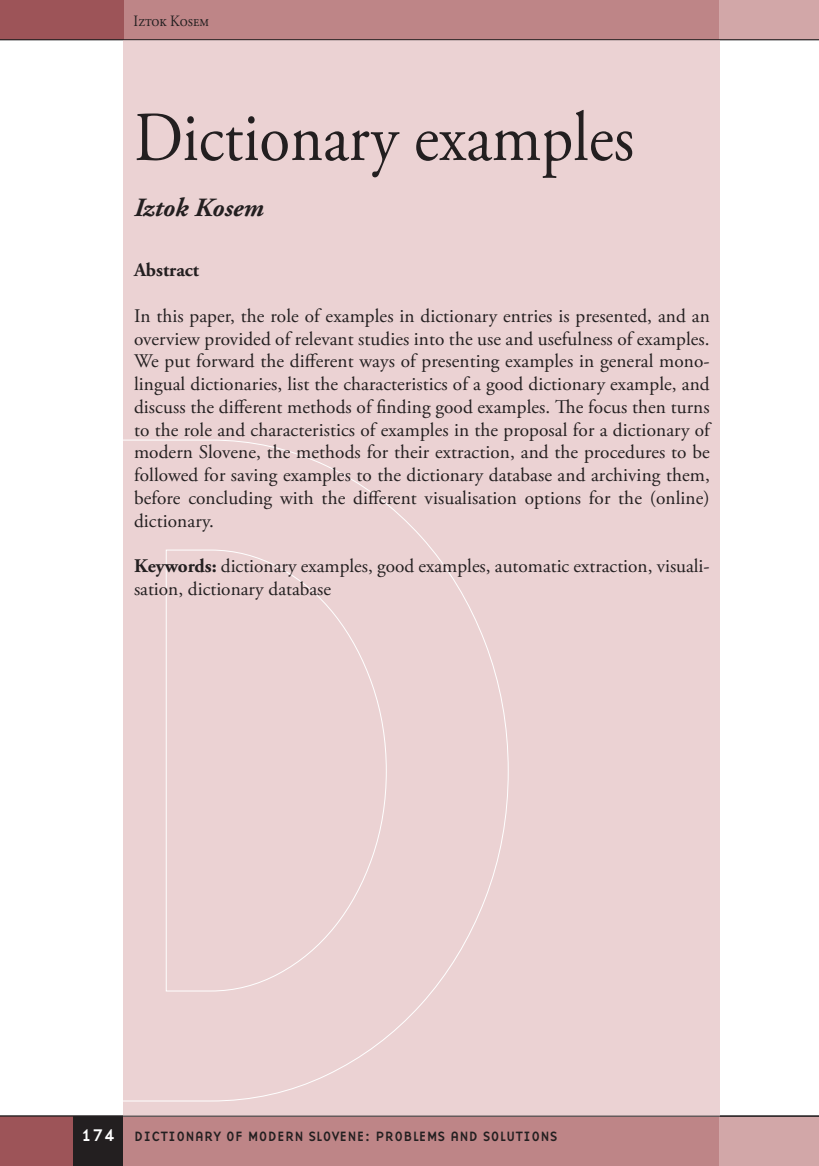
<style>
.page{position:relative;width:819px;height:1166px;background:#fff}
.page>*{position:absolute;margin:0;border:0;box-sizing:border-box;transform-origin:0 0}
.NASLOV_ČLANKA{font:70px "Adobe Garamond Pro";color:#231f20;scale:.9 1}
.AVTOR{font:italic 700 26.25px "Adobe Garamond Pro";color:#231f20}
.ABSTRACT{font:19.25px/22.8px "Adobe Garamond Pro";letter-spacing:.005em;color:#231f20;text-align:justify}
.ABSTRACT-2{font:700 19.25px "Adobe Garamond Pro";color:#231f20}
.t1{font:15.75px "Adobe Garamond Pro";color:#231f20;scale:.9 1}
.t2{font:14px "Base Nine";color:#231f20}
.s1{font-weight:700}
.s2{font-size:17.5px;color:#fff}
</style>
<div class="page">
<div style="left:123px;top:1116px;width:621px;height:50px;background:#be8587"></div>
<div style="left:719px;top:1116px;width:100px;height:50px;background:#d2a7a8"></div>
<div style="left:122px;top:0;width:597px;height:40px;background:#be8587"></div>
<div style="left:719px;top:0;width:100px;height:40px;background:#d2a7a8"></div>
<div style="left:0;top:1116px;width:74px;height:50px;background:#9d5458"></div>
<div style="left:74px;top:1116px;width:49px;height:50px;background:#231f20"></div>
<div style="left:123px;top:40px;width:596px;height:1076px;background:#ebd2d3"></div>
<div style="left:0;top:0;width:123px;height:40px;background:#9d5458"></div>
<hr style="left:0;top:39px;width:819px;height:1px;background:#231f20">
<hr style="left:0;top:1116px;width:819px;height:1px;background:#231f20">
<svg style="left:123px;top:439px;width:386px;height:663px"></svg>
<p class="t1" style="left:134px;top:11px;width:85px">Iztok Kosem</p>
<p class="NASLOV_ČLANKA" style="left:134px;top:96px;width:557px">Dictionary examples</p>
<p class="AVTOR" style="left:134px;top:192px;width:131px">Iztok Kosem</p>
<p class="ABSTRACT-2" style="left:134px;top:259px;width:67px">Abstract</p>
<p class="ABSTRACT" style="left:134px;top:305px;width:577px">In this paper, the role of examples in dictionary entries is presented, and an overview provided of relevant studies into the use and usefulness of examples.<br>We put forward the different ways of presenting examples in general mono&shy;lingual dictionaries, list the characteristics of a good dictionary example, and discuss the different methods of finding good examples. The focus then turns to the role and characteristics of examples in the proposal for a dictionary of modern Slovene, the methods for their extraction, and the procedures to be followed for saving examples to the dictionary database and archiving them, before concluding with the different visualisation options for the (online) dictionary.</p>
<p class="ABSTRACT" style="left:134px;top:555px;width:577px"><span class="s1">Keywords:</span> dictionary examples, good examples, automatic extraction, visuali&shy;sation, dictionary database</p>
<p class="t2" style="left:81px;top:1126px;width:478px"><span class="s2">174</span> DICTIONARY OF MODERN SLOVENE: PROBLEMS AND SOLUTIONS</p>
</div>
